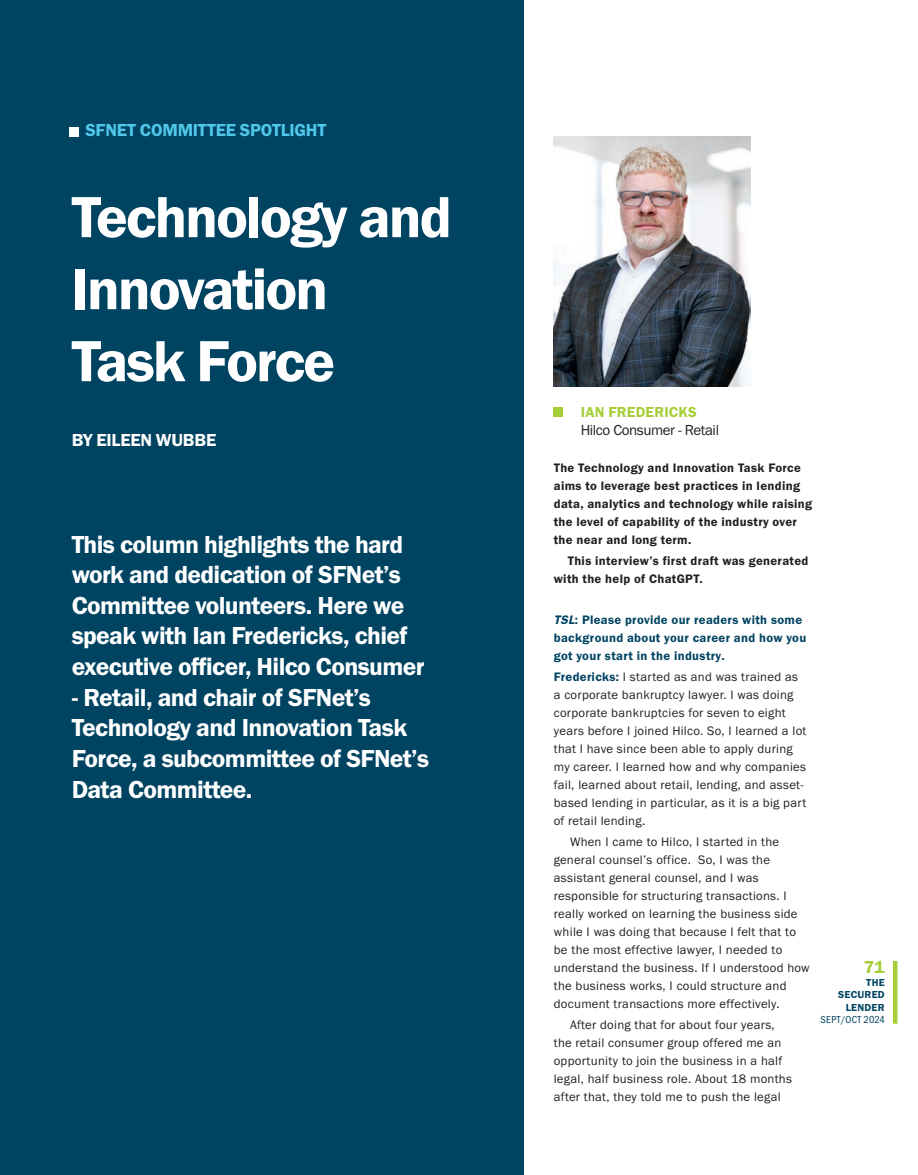
<style>
.page{position:relative;width:918px;height:1175px;background:#fff}
.page>*{position:absolute;margin:0;border:0;box-sizing:border-box;transform-origin:0 0}
.t1{font:600 60px/72px "Franklin Gothic FS";letter-spacing:-.035em;color:#fff}
.t2{font:600 25.5px/30.6px "Franklin Gothic FS";letter-spacing:-.025em;color:#fff}
.t3{font:600 18px "Franklin Gothic FS";letter-spacing:-.01em;color:#51c8eb}
.t4{font:600 18px "Franklin Gothic FS";letter-spacing:-.01em;color:#fff}
.t5{font:600 18px "Franklin Gothic FS";color:#a6ce39}
.t6{font:15px "Franklin Gothic FS";letter-spacing:-.025em;color:#231f20}
.t7{font:600 15px "Franklin Gothic FS";letter-spacing:.015em;color:#a6ce39}
.t8{font:12.75px/18px "Franklin Gothic FS";letter-spacing:.025em;color:#231f20}
.t9{font:600 12.75px/18px "Franklin Gothic FS";letter-spacing:.025em;color:#231f20}
.t10{font:600 12.75px/18px "Franklin Gothic FS";letter-spacing:.025em;color:#004462}
.t11{font:600 10.5px/12.6px "Franklin Gothic FS";letter-spacing:.025em;color:#004462;text-align:right}
.t12{font:condensed 10.5px "Franklin Gothic FS";letter-spacing:.025em;color:#004462}
.s1{font-style:italic}
.s2{font-weight:600;color:#004462}
</style>
<div class="page">
<hr style="left:893px;top:960px;width:4px;height:63px;background:#a6ce39">
<div style="left:0;top:0;width:523px;height:1174px;background:#004462"></div>
<div style="left:69px;top:127px;width:9px;height:9px;background:#fff"></div>
<div style="left:554px;top:408px;width:9px;height:9px;background:#a6ce39"></div>
<img style="left:554px;top:136px;width:197px;height:251px">
<h3 class="t3" style="left:85px;top:120px;width:242px">SFNET COMMITTEE SPOTLIGHT</h3>
<h1 class="t1" style="left:72px;top:182px;width:382px">Technology and<br>Innovation<br>Task Force</h1>
<h3 class="t4" style="left:72px;top:430px;width:146px">BY EILEEN WUBBE</h3>
<h2 class="t2" style="left:72px;top:529px;width:354px">This column highlights the hard work and dedication of SFNet’s<br>Committee volunteers. Here we speak with Ian Fredericks, chief executive officer, Hilco Consumer</h2>
<h2 class="t2" style="left:72px;top:682px;width:359px">- Retail, and chair of SFNet’s<br>Technology and Innovation Task<br>Force, a subcommittee of SFNet’s<br>Data Committee.</h2>
<p class="t7" style="left:581px;top:403px;width:117px">IAN FREDERICKS</p>
<p class="t6" style="left:581px;top:421px;width:140px">Hilco Consumer - Retail</p>
<p class="t9" style="left:554px;top:459px;width:260px">The Technology and Innovation Task Force aims to leverage best practices in lending data, analytics and technology while raising the level of capability of the industry over the near and long term.</p>
<p class="t9" style="left:554px;top:552px;width:256px;text-indent:14px">This interview’s first draft was generated with the help of ChatGPT.</p>
<p class="t10" style="left:554px;top:611px;width:254px"><span class="s1">TSL</span>: Please provide our readers with some background about your career and how you got your start in the industry.</p>
<p class="t8" style="left:554px;top:668px;width:254px"><span class="s2">Fredericks:</span> I started as and was trained as a corporate bankruptcy lawyer. I was doing corporate bankruptcies for seven to eight years before I joined Hilco. So, I learned a lot that I have since been able to apply during my career. I learned how and why companies fail, learned about retail, lending, and asset&shy;based lending in particular, as it is a big part of retail lending.</p>
<p class="t8" style="left:554px;top:833px;width:257px;text-indent:16px">When I came to Hilco, I started in the general counsel’s office. So, I was the assistant general counsel, and I was responsible for structuring transactions. I really worked on learning the business side while I was doing that because I felt that to be the most effective lawyer, I needed to understand the business. If I understood how the business works, I could structure and document transactions more effectively.</p>
<p class="t8" style="left:554px;top:1015px;width:240px;text-indent:16px">After doing that for about four years, the retail consumer group offered me an opportunity to join the business in a half legal, half business role. About 18 months after that, they told me to push the legal</p>
<h3 class="t5" style="left:864px;top:957px;width:22px">71</h3>
<p class="t11" style="left:838px;top:976px;width:48px">THE<br>SECURED<br>LENDER</p>
<p class="t12" style="left:821px;top:1014px;width:66px">SEPT/OCT 2024</p>
</div>
